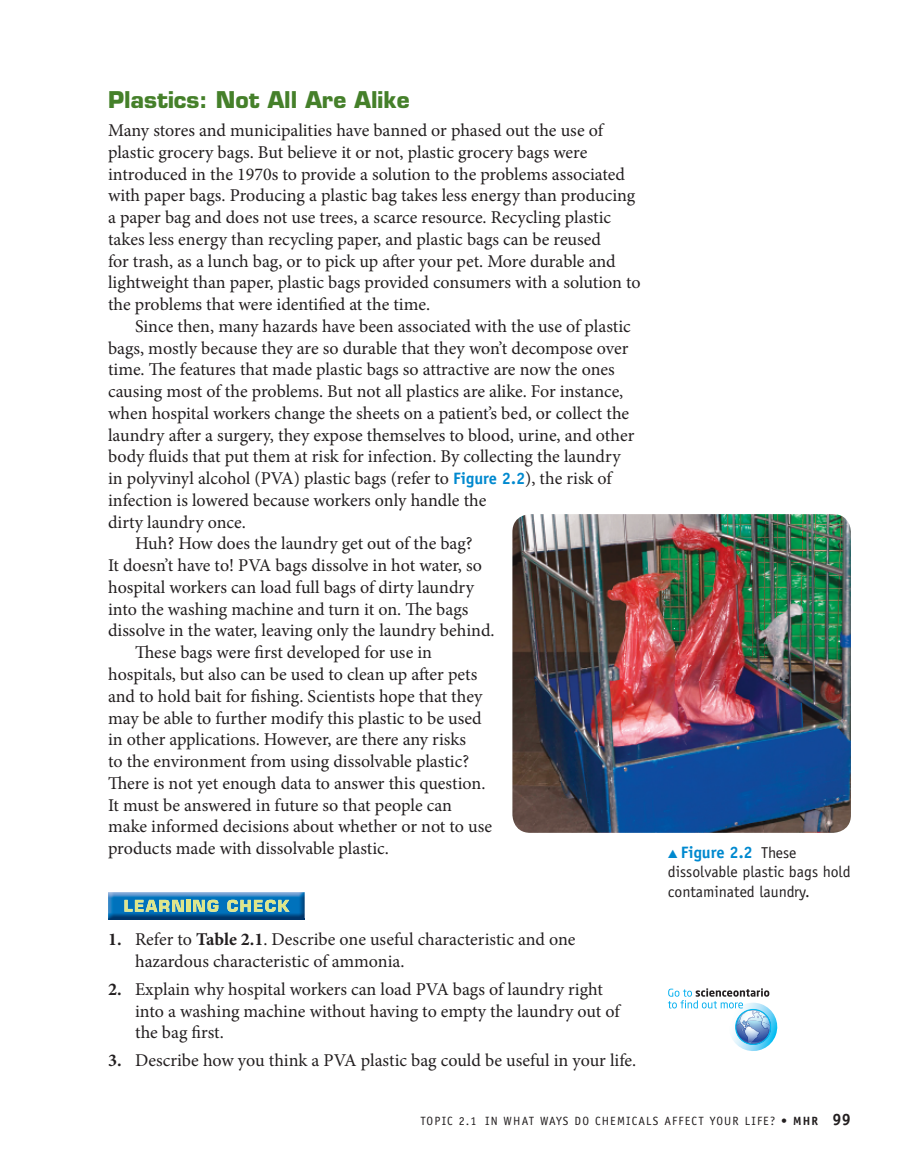
<style>
.page{position:relative;width:905px;height:1175px;background:#fff}
.page>*{position:absolute;margin:0;border:0;box-sizing:border-box;transform-origin:0 0}
.t1{font:700 22.5px "Eurostile";color:#45802a}
.t2{font:18px/21.8px "Minion Pro";color:#231f20}
.t3{font:700 16.5px "Officina Sans";color:#0089cf}
.t4{font:15.75px/19.5px "Officina Sans";color:#231f20}
.t5{font:12px "Officina Sans";letter-spacing:.1em;color:#231f20}
.s1{font-family:"Officina Sans";font-weight:700;font-size:16.5px;color:#0089cf}
.s2{font-weight:700}
.s3{font-family:"European Pi Three";font-weight:400;font-size:12px}
.s4{font-weight:400;font-size:15.75px;color:#231f20}
.s5{font-weight:700;font-size:16.5px}
</style>
<div class="page">
<img style="left:108px;top:892px;width:197px;height:27px">
<svg style="left:227px;top:899px;width:62px;height:12px"></svg>
<svg style="left:124px;top:899px;width:94px;height:12px"></svg>
<img style="left:512px;top:514px;width:338px;height:319px;border-radius:18px">
<svg style="left:668px;top:988px;width:110px;height:63px"></svg>
<p class="t1" style="left:108px;top:91px;width:303px">Plastics: Not All Are Alike</p>
<p class="t2" style="left:108px;top:121px;width:496px">Many stores and municipalities have banned or phased out the use of</p>
<p class="t2" style="left:108px;top:142px;width:481px">plastic grocery bags. But believe it or not, plastic grocery bags were</p>
<p class="t2" style="left:108px;top:164px;width:518px">introduced in the 1970s to provide a solution to the problems associated</p>
<p class="t2" style="left:108px;top:186px;width:529px">with paper bags. Producing a plastic bag takes less energy than producing</p>
<p class="t2" style="left:108px;top:208px;width:504px">a paper bag and does not use trees, a scarce resource. Recycling plastic</p>
<p class="t2" style="left:108px;top:229px;width:494px">takes less energy than recycling paper, and plastic bags can be reused</p>
<p class="t2" style="left:108px;top:251px;width:509px">for trash, as a lunch bag, or to pick up after your pet. More durable and</p>
<p class="t2" style="left:108px;top:273px;width:534px">lightweight than paper, plastic bags provided consumers with a solution to</p>
<p class="t2" style="left:108px;top:295px;width:323px">the problems that were identified at the time.</p>
<p class="t2" style="left:135px;top:316px;width:497px">Since then, many hazards have been associated with the use of plastic</p>
<p class="t2" style="left:108px;top:338px;width:522px">bags, mostly because they are so durable that they won’t decompose over</p>
<p class="t2" style="left:108px;top:360px;width:508px">time. The features that made plastic bags so attractive are now the ones</p>
<p class="t2" style="left:108px;top:382px;width:517px">causing most of the problems. But not all plastics are alike. For instance,</p>
<p class="t2" style="left:108px;top:403px;width:522px">when hospital workers change the sheets on a patient’s bed, or collect the</p>
<p class="t2" style="left:108px;top:425px;width:528px">laundry after a surgery, they expose themselves to blood, urine, and other</p>
<p class="t2" style="left:108px;top:447px;width:514px">body fluids that put them at risk for infection. By collecting the laundry</p>
<p class="t2" style="left:108px;top:469px;width:505px">in polyvinyl alcohol (PVA) plastic bags (refer to <span class="s1">Figure 2.2</span>), the risk of</p>
<p class="t2" style="left:108px;top:490px;width:380px">infection is lowered because workers only handle the</p>
<p class="t2" style="left:108px;top:512px;width:139px">dirty laundry once.</p>
<p class="t2" style="left:135px;top:534px;width:339px">Huh? How does the laundry get out of the bag?</p>
<p class="t2" style="left:108px;top:556px;width:375px">It doesn’t have to! PVA bags dissolve in hot water, so</p>
<p class="t2" style="left:108px;top:577px;width:367px">hospital workers can load full bags of dirty laundry</p>
<p class="t2" style="left:108px;top:599px;width:362px">into the washing machine and turn it on. The bags</p>
<p class="t2" style="left:108px;top:621px;width:388px">dissolve in the water, leaving only the laundry behind.</p>
<p class="t2" style="left:135px;top:643px;width:298px">These bags were first developed for use in</p>
<p class="t2" style="left:108px;top:664px;width:371px">hospitals, but also can be used to clean up after pets</p>
<p class="t2" style="left:108px;top:686px;width:376px">and to hold bait for fishing. Scientists hope that they</p>
<p class="t2" style="left:108px;top:708px;width:375px">may be able to further modify this plastic to be used</p>
<p class="t2" style="left:108px;top:730px;width:359px">in other applications. However, are there any risks</p>
<p class="t2" style="left:108px;top:751px;width:362px">to the environment from using dissolvable plastic?</p>
<p class="t2" style="left:108px;top:773px;width:379px">There is not yet enough data to answer this question.</p>
<p class="t2" style="left:108px;top:795px;width:345px">It must be answered in future so that people can</p>
<p class="t2" style="left:108px;top:817px;width:385px">make informed decisions about whether or not to use</p>
<p class="t2" style="left:108px;top:838px;width:282px">products made with dissolvable plastic.</p>
<p class="t2" style="left:135px;top:930px;width:442px;text-indent:-27px"><span class="s2">1.</span> Refer to <span class="s2">Table 2.1</span>. Describe one useful characteristic and one hazardous characteristic of ammonia.</p>
<p class="t2" style="left:135px;top:979px;width:486px;text-indent:-27px"><span class="s2">2.</span> Explain why hospital workers can load PVA bags of laundry right into a washing machine without having to empty the laundry out of the bag first.</p>
<p class="t2" style="left:108px;top:1051px;width:529px"><span class="s2">3.</span> Describe how you think a PVA plastic bag could be useful in your life.</p>
<p class="t3" style="left:668px;top:846px;width:130px"><span class="s3">-</span> Figure 2.2 <span class="s4">These</span></p>
<p class="t4" style="left:667px;top:863px;width:184px">dissolvable plastic bags hold contaminated laundry.</p>
<p class="t5" style="left:420px;top:1116px;width:432px">TOPIC 2.1 IN WHAT WAYS DO CHEMICALS AFFECT YOUR LIFE? <span class="s2">• MHR</span> <span class="s5">99</span></p>
</div>
